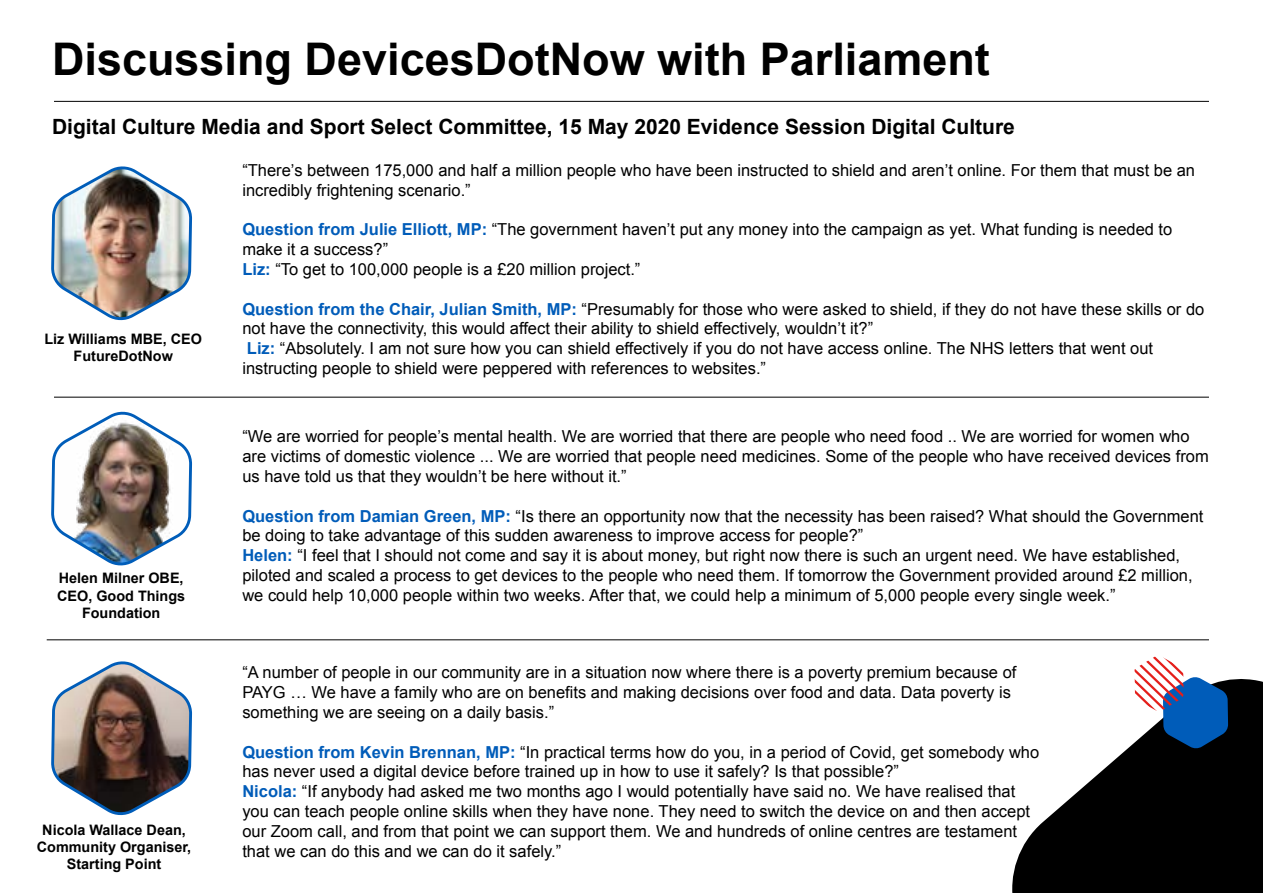
<style>
.page{position:relative;width:1263px;height:893px;background:#fff}
.page>*{position:absolute;margin:0;border:0;box-sizing:border-box;transform-origin:0 0}
.t1{font:700 45px "Arial";color:#000}
.t2{font:700 21px "Arial";color:#000}
.t3{font:16.5px/19.8px "Arial";color:#000}
.t4{font:700 14.4px/17.2px "Arial";color:#000;text-align:center}
.s1{font-weight:700;color:#005cb9}
</style>
<div class="page">
<svg style="left:1012px;top:679px;width:251px;height:214px;fill:#000"></svg>
<svg style="left:1134px;top:656px;width:94px;height:93px"></svg>
<hr style="left:54px;top:101px;width:1155px;height:1px;background:#000">
<img style="left:51px;top:166px;width:141px;height:155px">
<img style="left:51px;top:411px;width:141px;height:155px">
<svg style="left:51px;top:661px;width:141px;height:155px"></svg>
<hr style="left:54px;top:397px;width:1155px;height:1px;background:#000">
<hr style="left:47px;top:639px;width:1162px;height:1px;background:#000">
<h1 class="t1" style="left:52px;top:30px;width:939px">Discussing DevicesDotNow with Parliament</h1>
<p class="t2" style="left:52px;top:113px;width:964px">Digital Culture Media and Sport Select Committee, 15 May 2020 Evidence Session Digital Culture</p>
<p class="t4" style="left:44px;top:331px;width:159px">Liz Williams MBE, CEO<br>FutureDotNow</p>
<p class="t4" style="left:57px;top:570px;width:130px">Helen Milner OBE,<br>CEO, Good Things<br>Foundation</p>
<p class="t4" style="left:37px;top:821px;width:156px">Nicola Wallace Dean,<br>Community Organiser,<br>Starting Point</p>
<p class="t3" style="left:242px;top:160px;width:954px">“There’s between 175,000 and half a million people who have been instructed to shield and aren’t online. For them that must be an incredibly frightening scenario.”</p>
<p class="t3" style="left:242px;top:220px;width:931px"><span class="s1">Question from Julie Elliott, MP:</span> “The government haven’t put any money into the campaign as yet. What funding is needed to make it a success?”<br><span class="s1">Liz:</span> “To get to 100,000 people is a £20 million project.”</p>
<p class="t3" style="left:242px;top:299px;width:963px"><span class="s1">Question from the Chair, Julian Smith, MP:</span> “Presumably for those who were asked to shield, if they do not have these skills or do not have the connectivity, this would affect their ability to shield effectively, wouldn’t it?”<br><span class="s1">Liz:</span> “Absolutely. I am not sure how you can shield effectively if you do not have access online. The NHS letters that went out instructing people to shield were peppered with references to websites.”</p>
<p class="t3" style="left:242px;top:427px;width:968px">“We are worried for people’s mental health. We are worried that there are people who need food .. We are worried for women who are victims of domestic violence ... We are worried that people need medicines. Some of the people who have received devices from us have told us that they wouldn’t be here without it.”</p>
<p class="t3" style="left:242px;top:506px;width:963px"><span class="s1">Question from Damian Green, MP:</span> “Is there an opportunity now that the necessity has been raised? What should the Government be doing to take advantage of this sudden awareness to improve access for people?”<br><span class="s1">Helen:</span> “I feel that I should not come and say it is about money, but right now there is such an urgent need. We have established, piloted and scaled a process to get devices to the people who need them. If tomorrow the Government provided around £2 million, we could help 10,000 people within two weeks. After that, we could help a minimum of 5,000 people every single week.”</p>
<p class="t3" style="left:242px;top:663px;width:775px">“A number of people in our community are in a situation now where there is a poverty premium because of<br>PAYG … We have a family who are on benefits and making decisions over food and data. Data poverty is something we are seeing on a daily basis.”</p>
<p class="t3" style="left:242px;top:742px;width:798px"><span class="s1">Question from Kevin Brennan, MP:</span> “In practical terms how do you, in a period of Covid, get somebody who has never used a digital device before trained up in how to use it safely? Is that possible?”<br><span class="s1">Nicola:</span> “If anybody had asked me two months ago I would potentially have said no. We have realised that you can teach people online skills when they have none. They need to switch the device on and then accept our Zoom call, and from that point we can support them. We and hundreds of online centres are testament that we can do this and we can do it safely.”</p>
</div>
